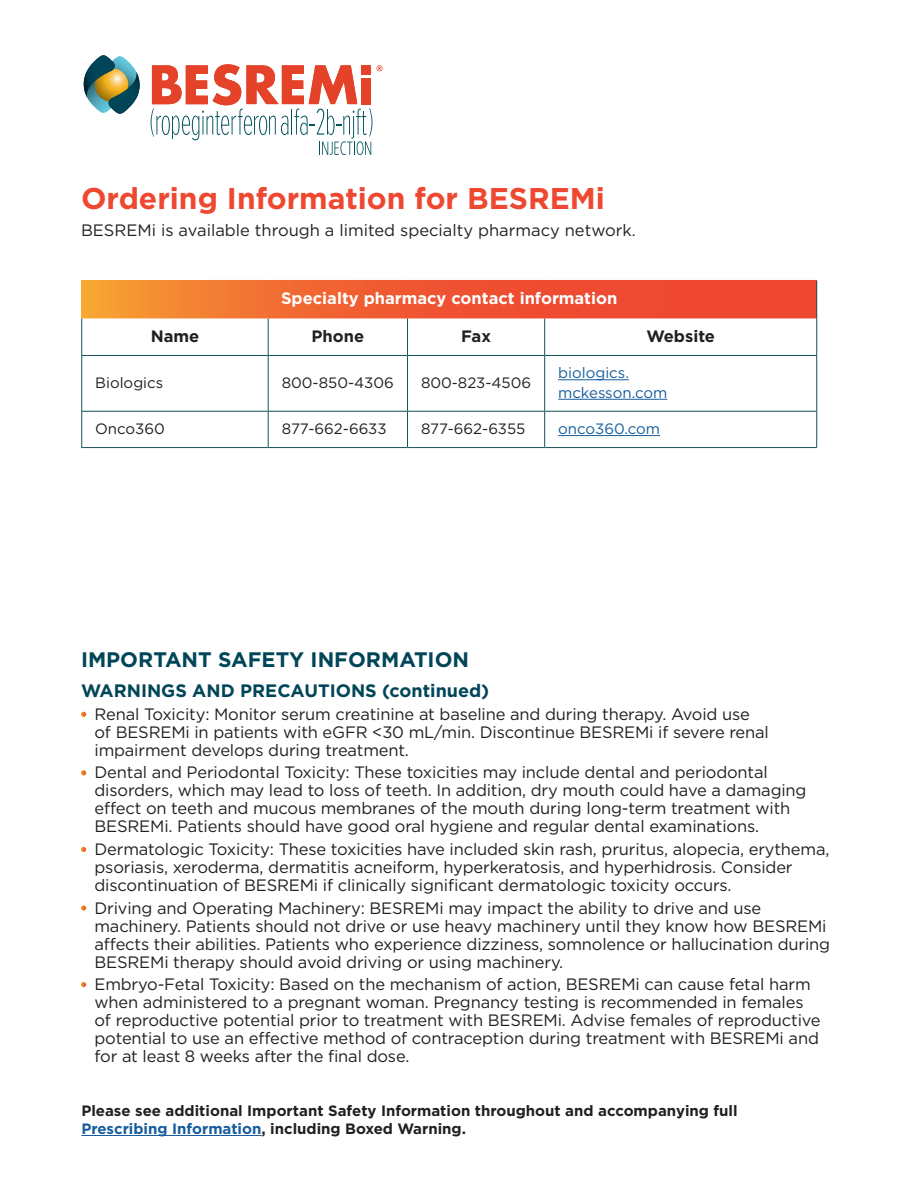
<style>
.page{position:relative;width:918px;height:1188px;background:#fff}
.page>*{position:absolute;margin:0;border:0;box-sizing:border-box;transform-origin:0 0}
.t1{font:700 30px "Gotham";color:#ee4831}
.ISI_sub_head{font:700 21px "Gotham";color:#014558}
.ISI_sub_head-2{font:700 18px "Gotham";color:#014558}
.ISI_bullets{font:16.5px/18px "Gotham";letter-spacing:-.01em;color:#231f20}
.t2{font:700 16.5px "Gotham";color:#fff}
.t3{font:700 16.5px "Gotham";color:#231f20}
.t4{font:700 15px/18px "Gotham";color:#231f20}
.t5{font:15px "Gotham";color:#231f20}
.t6{font:15px/19.5px "Gotham";color:#175d9e}
.s1{color:#175d9e}
</style>
<div class="page">
<hr style="left:81px;top:1135px;width:180px;height:1px;background:#175d9e">
<svg style="left:82px;top:281px;width:734px;height:37px;background:#f05f31"></svg>
<hr style="left:816px;top:281px;width:1px;height:37px;background:#17505d">
<hr style="left:816px;top:318px;width:1px;height:37px;background:#17505d">
<hr style="left:816px;top:356px;width:1px;height:55px;background:#17505d">
<hr style="left:816px;top:412px;width:1px;height:35px;background:#17505d">
<hr style="left:81px;top:318px;width:1px;height:37px;background:#17505d">
<hr style="left:268px;top:318px;width:1px;height:37px;background:#17505d">
<hr style="left:407px;top:318px;width:1px;height:37px;background:#17505d">
<hr style="left:544px;top:318px;width:1px;height:37px;background:#17505d">
<hr style="left:81px;top:355px;width:187px;height:1px;background:#17505d">
<hr style="left:81px;top:356px;width:1px;height:55px;background:#17505d">
<hr style="left:268px;top:355px;width:140px;height:1px;background:#17505d">
<hr style="left:268px;top:356px;width:1px;height:55px;background:#17505d">
<hr style="left:408px;top:355px;width:137px;height:1px;background:#17505d">
<hr style="left:407px;top:356px;width:1px;height:55px;background:#17505d">
<hr style="left:545px;top:355px;width:272px;height:1px;background:#17505d">
<hr style="left:544px;top:356px;width:1px;height:55px;background:#17505d">
<hr style="left:81px;top:411px;width:187px;height:1px;background:#17505d">
<hr style="left:81px;top:412px;width:1px;height:35px;background:#17505d">
<hr style="left:268px;top:411px;width:140px;height:1px;background:#17505d">
<hr style="left:268px;top:412px;width:1px;height:35px;background:#17505d">
<hr style="left:408px;top:411px;width:137px;height:1px;background:#17505d">
<hr style="left:407px;top:412px;width:1px;height:35px;background:#17505d">
<hr style="left:545px;top:411px;width:272px;height:1px;background:#17505d">
<hr style="left:544px;top:412px;width:1px;height:35px;background:#17505d">
<hr style="left:81px;top:447px;width:187px;height:1px;background:#17505d">
<hr style="left:268px;top:447px;width:140px;height:1px;background:#17505d">
<hr style="left:408px;top:447px;width:137px;height:1px;background:#17505d">
<hr style="left:545px;top:447px;width:272px;height:1px;background:#17505d">
<hr style="left:81px;top:318px;width:187px;height:1px;background:#fff">
<hr style="left:268px;top:318px;width:140px;height:1px;background:#fff">
<hr style="left:408px;top:318px;width:137px;height:1px;background:#fff">
<hr style="left:558px;top:379px;width:71px;height:1px;background:#175d9e">
<hr style="left:558px;top:399px;width:109px;height:1px;background:#175d9e">
<hr style="left:558px;top:435px;width:102px;height:1px;background:#175d9e">
<svg style="left:84px;top:55px;width:56px;height:59px"></svg>
<svg style="left:151px;top:64px;width:232px;height:91px"></svg>
<svg style="left:81px;top:712px;width:5px;height:5px"></svg>
<svg style="left:81px;top:770px;width:5px;height:5px"></svg>
<svg style="left:81px;top:847px;width:5px;height:5px"></svg>
<svg style="left:81px;top:906px;width:5px;height:5px"></svg>
<svg style="left:81px;top:982px;width:5px;height:5px"></svg>
<p class="t1" style="left:81px;top:178px;width:526px">Ordering Information for BESREMi</p>
<p class="ISI_bullets" style="left:81px;top:221px;width:556px">BESREMi is available through a limited specialty pharmacy network.</p>
<p class="t2" style="left:281px;top:288px;width:338px">Specialty pharmacy contact information</p>
<p class="t3" style="left:151px;top:325px;width:50px">Name</p>
<p class="t3" style="left:312px;top:325px;width:54px">Phone</p>
<p class="t3" style="left:461px;top:325px;width:31px">Fax</p>
<p class="t3" style="left:646px;top:325px;width:70px">Website</p>
<p class="t5" style="left:95px;top:373px;width:70px">Biologics</p>
<p class="t5" style="left:282px;top:373px;width:114px">800-850-4306</p>
<p class="t5" style="left:421px;top:373px;width:112px">800-823-4506</p>
<p class="t6" style="left:558px;top:363px;width:111px">biologics. mckesson.com</p>
<p class="t5" style="left:95px;top:419px;width:71px">Onco360</p>
<p class="t5" style="left:282px;top:419px;width:107px">877-662-6633</p>
<p class="t5" style="left:421px;top:419px;width:106px">877-662-6355</p>
<p class="t6" style="left:558px;top:419px;width:103px">onco360.com</p>
<p class="ISI_sub_head" style="left:81px;top:646px;width:390px">IMPORTANT SAFETY INFORMATION</p>
<p class="ISI_sub_head-2" style="left:81px;top:679px;width:410px">WARNINGS AND PRECAUTIONS (continued)</p>
<p class="ISI_bullets" style="left:94px;top:705px;width:676px">Renal Toxicity: Monitor serum creatinine at baseline and during therapy. Avoid use of BESREMi in patients with eGFR &lt;30 mL/min. Discontinue BESREMi if severe renal impairment develops during treatment.</p>
<p class="ISI_bullets" style="left:94px;top:763px;width:714px">Dental and Periodontal Toxicity: These toxicities may include dental and periodontal disorders, which may lead to loss of teeth. In addition, dry mouth could have a damaging effect on teeth and mucous membranes of the mouth during long-term treatment with BESREMi. Patients should have good oral hygiene and regular dental examinations.</p>
<p class="ISI_bullets" style="left:94px;top:840px;width:736px">Dermatologic Toxicity: These toxicities have included skin rash, pruritus, alopecia, erythema, psoriasis, xeroderma, dermatitis acneiform, hyperkeratosis, and hyperhidrosis. Consider discontinuation of BESREMi if clinically significant dermatologic toxicity occurs.</p>
<p class="ISI_bullets" style="left:94px;top:898px;width:737px">Driving and Operating Machinery: BESREMi may impact the ability to drive and use machinery. Patients should not drive or use heavy machinery until they know how BESREMi affects their abilities. Patients who experience dizziness, somnolence or hallucination during BESREMi therapy should avoid driving or using machinery.</p>
<p class="ISI_bullets" style="left:94px;top:975px;width:728px">Embryo-Fetal Toxicity: Based on the mechanism of action, BESREMi can cause fetal harm when administered to a pregnant woman. Pregnancy testing is recommended in females of reproductive potential prior to treatment with BESREMi. Advise females of reproductive potential to use an effective method of contraception during treatment with BESREMi and for at least 8 weeks after the final dose.</p>
<p class="t4" style="left:81px;top:1102px;width:658px">Please see additional Important Safety Information throughout and accompanying full<br><span class="s1">Prescribing Information</span>, including Boxed Warning.</p>
</div>
